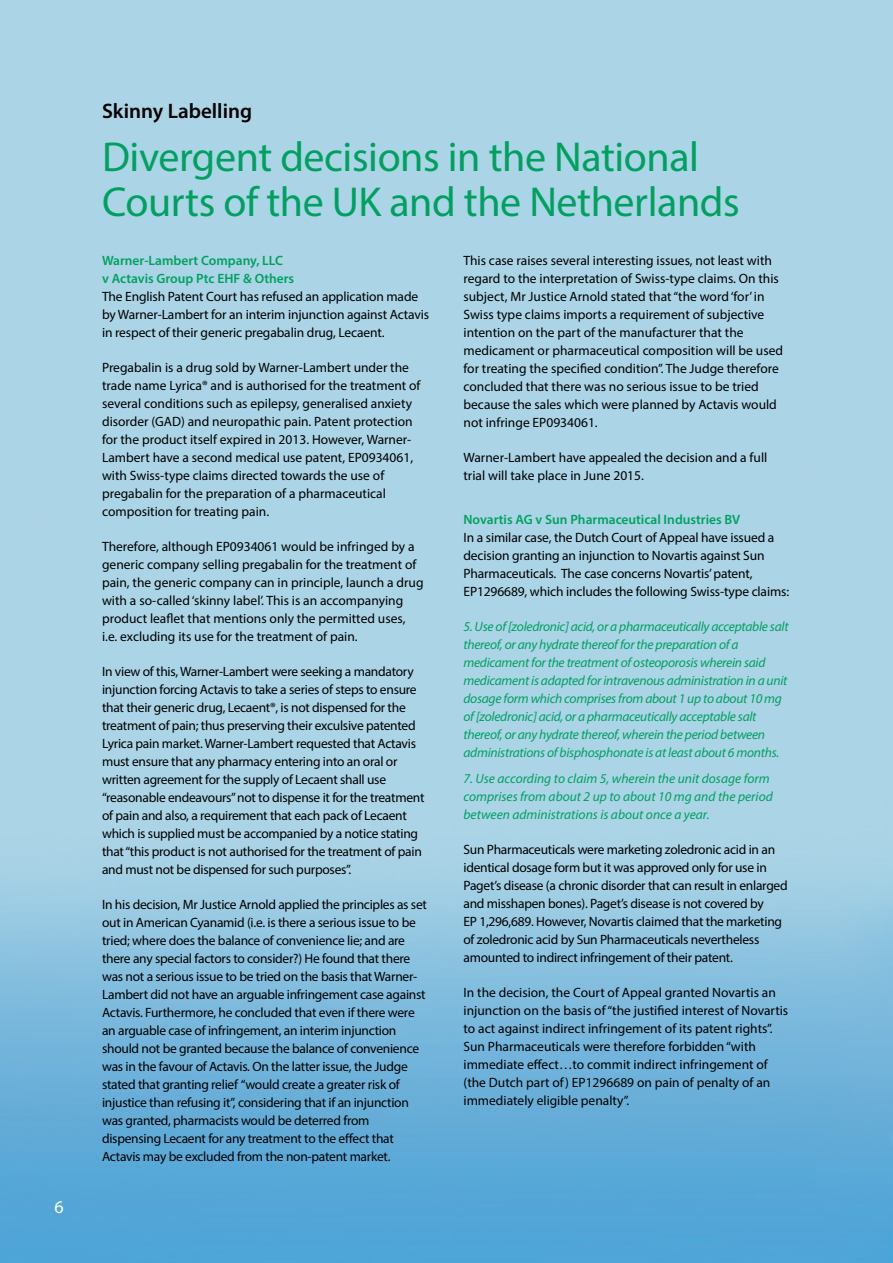
<style>
.page{position:relative;width:893px;height:1263px;background:#fff}
.page>*{position:absolute;margin:0;border:0;box-sizing:border-box;transform-origin:0 0}
.t1{font:42px/45px "Myriad Pro";letter-spacing:-.01em;color:#00a160}
.t2{font:600 21px "Myriad Pro";color:#000}
.t3{font:18px "Myriad Pro";color:#fff}
.t4{font:13.5px/18px "Myriad Pro";letter-spacing:-.01em;color:#000}
.t5{font:italic 13.5px/18px "Myriad Pro";letter-spacing:-.02em;color:#00a160}
.t6{font:italic 13.5px/18px "Myriad Pro";color:#00a160}
.t7{font:600 13.5px/18px "Myriad Pro";color:#00a160}
</style>
<div class="page">
<img style="left:0;top:0;width:893px;height:1263px">
<h3 class="t3" style="left:55px;top:1195px;width:11px">6</h3>
<h2 class="t2" style="left:102px;top:97px;width:152px">Skinny Labelling</h2>
<h1 class="t1" style="left:102px;top:134px;width:639px">Divergent decisions in the National<br>Courts of the UK and the Netherlands</h1>
<p class="t7" style="left:102px;top:251px;width:194px">Warner-Lambert Company, LLC<br>v Actavis Group Ptc EHF &amp; Others</p>
<p class="t4" style="left:102px;top:287px;width:329px">The English Patent Court has refused an application made by Warner-Lambert for an interim injunction against Actavis in respect of their generic pregabalin drug, Lecaent.</p>
<p class="t4" style="left:102px;top:358px;width:320px">Pregabalin is a drug sold by Warner-Lambert under the trade name Lyrica® and is authorised for the treatment of several conditions such as epilepsy, generalised anxiety disorder (GAD) and neuropathic pain. Patent protection for the product itself expired in 2013. However, Warner-Lambert have a second medical use patent, EP0934061, with Swiss-type claims directed towards the use of pregabalin for the preparation of a pharmaceutical composition for treating pain.</p>
<p class="t4" style="left:102px;top:537px;width:323px">Therefore, although EP0934061 would be infringed by a generic company selling pregabalin for the treatment of pain, the generic company can in principle, launch a drug with a so-called ‘skinny label’. This is an accompanying product leaflet that mentions only the permitted uses, i.e. excluding its use for the treatment of pain.</p>
<p class="t4" style="left:102px;top:662px;width:324px">In view of this, Warner-Lambert were seeking a mandatory injunction forcing Actavis to take a series of steps to ensure that their generic drug, Lecaent®, is not dispensed for the treatment of pain; thus preserving their exculsive patented Lyrica pain market. Warner-Lambert requested that Actavis must ensure that any pharmacy entering into an oral or written agreement for the supply of Lecaent shall use “reasonable endeavours” not to dispense it for the treatment of pain and also, a requirement that each pack of Lecaent which is supplied must be accompanied by a notice stating that “this product is not authorised for the treatment of pain and must not be dispensed for such purposes”.</p>
<p class="t4" style="left:102px;top:895px;width:326px">In his decision, Mr Justice Arnold applied the principles as set out in American Cyanamid (i.e. is there a serious issue to be tried; where does the balance of convenience lie; and are there any special factors to consider?) He found that there was not a serious issue to be tried on the basis that Warner-Lambert did not have an arguable infringement case against Actavis. Furthermore, he concluded that even if there were an arguable case of infringement, an interim injunction should not be granted because the balance of convenience was in the favour of Actavis. On the latter issue, the Judge stated that granting relief “would create a greater risk of injustice than refusing it”, considering that if an injunction was granted, pharmacists would be deterred from dispensing Lecaent for any treatment to the effect that Actavis may be excluded from the non-patent market.</p>
<p class="t4" style="left:463px;top:251px;width:321px">This case raises several interesting issues, not least with regard to the interpretation of Swiss-type claims. On this subject, Mr Justice Arnold stated that “the word ‘for’ in Swiss type claims imports a requirement of subjective intention on the part of the manufacturer that the medicament or pharmaceutical composition will be used for treating the specified condition”. The Judge therefore concluded that there was no serious issue to be tried because the sales which were planned by Actavis would not infringe EP0934061.</p>
<p class="t4" style="left:463px;top:448px;width:305px">Warner-Lambert have appealed the decision and a full trial will take place in June 2015.</p>
<p class="t7" style="left:463px;top:510px;width:278px">Novartis AG v Sun Pharmaceutical Industries BV</p>
<p class="t4" style="left:463px;top:528px;width:327px">In a similar case, the Dutch Court of Appeal have issued a decision granting an injunction to Novartis against Sun Pharmaceuticals. The case concerns Novartis’ patent, EP1296689, which includes the following Swiss-type claims:</p>
<p class="t5" style="left:463px;top:617px;width:327px">5. Use of [zoledronic] acid, or a pharmaceutically acceptable salt thereof, or any hydrate thereof for the preparation of a medicament for the treatment of osteoporosis wherein said medicament is adapted for intravenous administration in a unit dosage form which comprises from about 1 up to about 10 mg of [zoledronic] acid, or a pharmaceutically acceptable salt thereof, or any hydrate thereof, wherein the period between administrations of bisphosphonate is at least about 6 months.</p>
<p class="t6" style="left:463px;top:769px;width:311px">7. Use according to claim 5, wherein the unit dosage form comprises from about 2 up to about 10 mg and the period between administrations is about once a year.</p>
<p class="t4" style="left:463px;top:840px;width:326px">Sun Pharmaceuticals were marketing zoledronic acid in an identical dosage form but it was approved only for use in Paget’s disease (a chronic disorder that can result in enlarged and misshapen bones). Paget’s disease is not covered by<br>EP 1,296,689. However, Novartis claimed that the marketing of zoledronic acid by Sun Pharmaceuticals nevertheless amounted to indirect infringement of their patent.</p>
<p class="t4" style="left:463px;top:983px;width:326px">In the decision, the Court of Appeal granted Novartis an injunction on the basis of “the justified interest of Novartis to act against indirect infringement of its patent rights”.<br>Sun Pharmaceuticals were therefore forbidden “with immediate effect…to commit indirect infringement of (the Dutch part of) EP1296689 on pain of penalty of an immediately eligible penalty”.</p>
</div>
